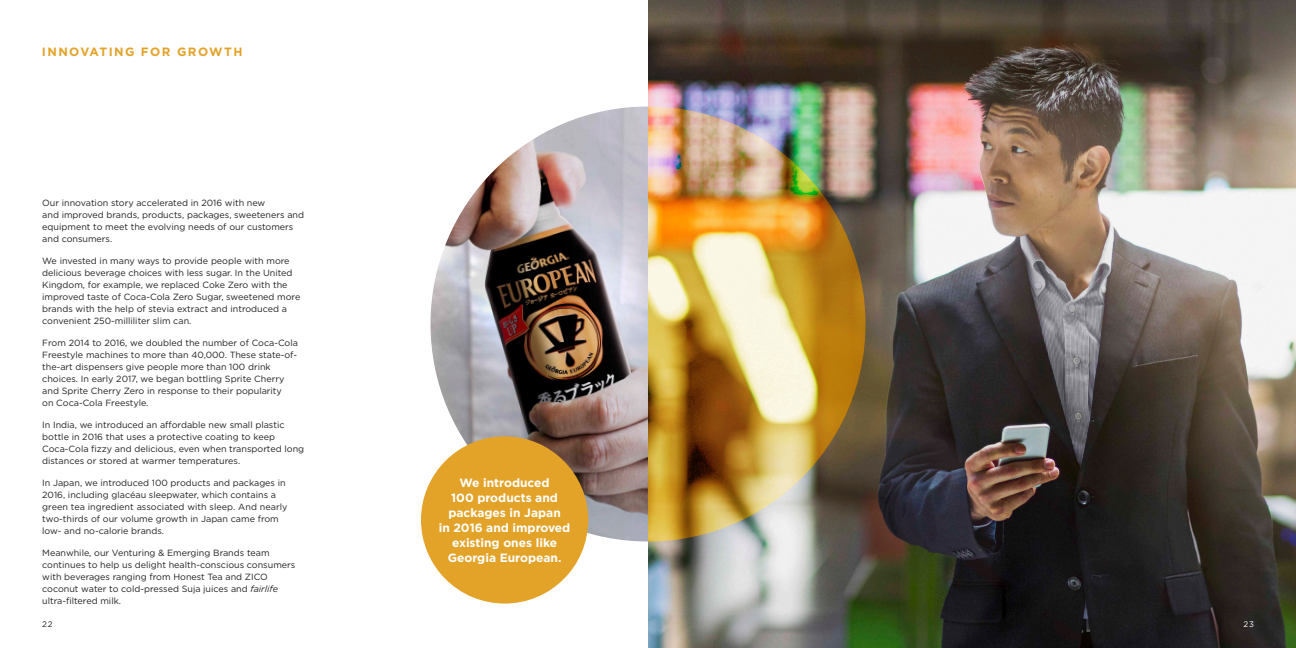
<style>
.page{position:relative;width:1296px;height:648px;background:#fff}
.page>*{position:absolute;margin:0;border:0;box-sizing:border-box;transform-origin:0 0}
.t1{font:700 12px/15px "Gotham";color:#fff;text-align:center}
.t2{font:700 12px "Gotham";letter-spacing:.12em;color:#e3a329}
.t3{font:9px/12px "Gotham";color:#231f20}
.t4{font:8px "Gotham";color:#231f20}
.t5{font:8px "Gotham";color:#fff}
.s1{font-style:italic}
</style>
<div class="page">
<img style="left:648px;top:0;width:648px;height:648px">
<img style="left:430px;top:106px;width:218px;height:436px">
<img style="left:648px;top:106px;width:218px;height:436px">
<div style="left:421px;top:436px;width:167px;height:168px;background:#e3a329;border-radius:50%"></div>
<h1 class="t2" style="left:42px;top:45px;width:202px">INNOVATING FOR GROWTH</h1>
<p class="t3" style="left:42px;top:197px;width:263px">Our innovation story accelerated in 2016 with new<br>and improved brands, products, packages, sweeteners and equipment to meet the evolving needs of our customers and consumers.</p>
<p class="t3" style="left:42px;top:255px;width:260px">We invested in many ways to provide people with more delicious beverage choices with less sugar. In the United Kingdom, for example, we replaced Coke Zero with the improved taste of Coca-Cola Zero Sugar, sweetened more brands with the help of stevia extract and introduced a convenient 250-milliliter slim can.</p>
<p class="t3" style="left:42px;top:337px;width:257px">From 2014 to 2016, we doubled the number of Coca-Cola Freestyle machines to more than 40,000. These state-of&shy;the-art dispensers give people more than 100 drink choices. In early 2017, we began bottling Sprite Cherry and Sprite Cherry Zero in response to their popularity<br>on Coca-Cola Freestyle.</p>
<p class="t3" style="left:42px;top:419px;width:263px">In India, we introduced an affordable new small plastic bottle in 2016 that uses a protective coating to keep Coca-Cola fizzy and delicious, even when transported long distances or stored at warmer temperatures.</p>
<p class="t3" style="left:42px;top:477px;width:247px">In Japan, we introduced 100 products and packages in 2016, including glacéau sleepwater, which contains a green tea ingredient associated with sleep. And nearly two-thirds of our volume growth in Japan came from low- and no‑calorie brands.</p>
<p class="t3" style="left:42px;top:547px;width:255px">Meanwhile, our Venturing &amp; Emerging Brands team continues to help us delight health-conscious consumers with beverages ranging from Honest Tea and ZICO coconut water to cold-pressed Suja juices and <span class="s1">fairlife </span>ultra-filtered milk.</p>
<h1 class="t1" style="left:439px;top:475px;width:133px">We introduced<br>100 products and packages in Japan<br>in 2016 and improved existing ones like<br>Georgia European.</h1>
<p class="t4" style="left:42px;top:620px;width:12px">22</p>
<p class="t5" style="left:1243px;top:620px;width:12px">23</p>
</div>
